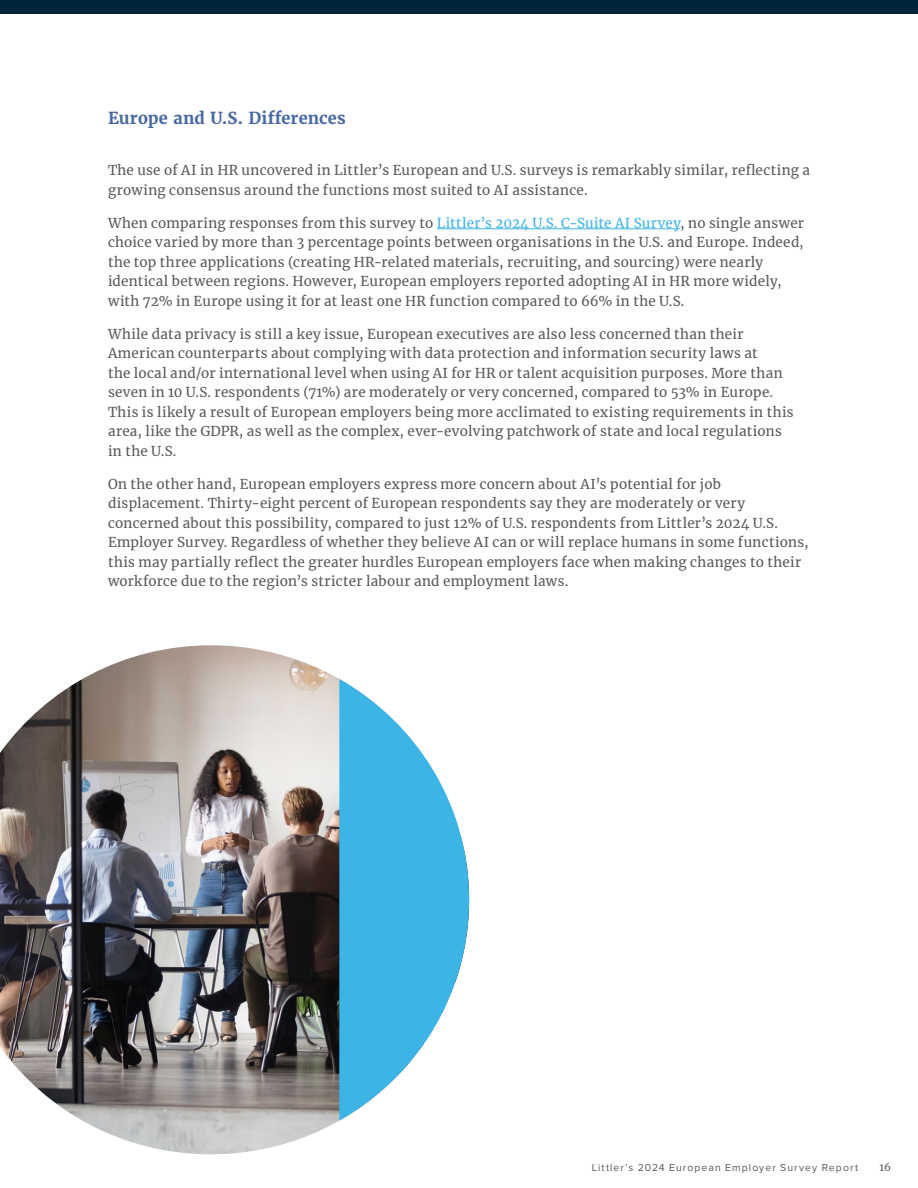
<style>
.page{position:relative;width:918px;height:1188px;background:#fff}
.page>*{position:absolute;margin:0;border:0;box-sizing:border-box;transform-origin:0 0}
.t1{font:700 16.5px "Merriweather";letter-spacing:.005em;color:#4868a1}
.t2{font:13.5px/19.5px "Merriweather";letter-spacing:.02em;color:#585a5b}
.t3{font:10.5px "Proxima Nova";letter-spacing:.1em;color:#585a5b}
.t4{font:10.5px "Merriweather";color:#58595b}
.s1{color:#3cb4e5}
.s2{color:#58595b}
</style>
<div class="page">
<div style="left:0;top:0;width:702px;height:14px;background:#00263a"></div>
<div style="left:702px;top:0;width:216px;height:14px;background:#00263a"></div>
<hr style="left:437px;top:228px;width:243px;height:1px;background:#3cb4e5">
<img style="left:0;top:645px;width:339px;height:509px">
<svg style="left:339px;top:679px;width:130px;height:442px;fill:#3cb4e5"></svg>
<p class="t1" style="left:108px;top:108px;width:239px">Europe and U.S. Differences</p>
<p class="t2" style="left:108px;top:160px;width:704px">The use of AI in HR uncovered in Littler’s European and U.S. surveys is remarkably similar, reflecting a growing consensus around the functions most suited to AI assistance.</p>
<p class="t2" style="left:108px;top:213px;width:698px">When comparing responses from this survey to <span class="s1">Littler’s 2024 U.S. C-Suite AI Survey</span><span class="s2">,</span> no single answer choice varied by more than 3 percentage points between organisations in the U.S. and Europe. Indeed, the top three applications (creating HR-related materials, recruiting, and sourcing) were nearly identical between regions. However, European employers reported adopting AI in HR more widely, with 72% in Europe using it for at least one HR function compared to 66% in the U.S.</p>
<p class="t2" style="left:108px;top:324px;width:687px">While data privacy is still a key issue, European executives are also less concerned than their American counterparts about complying with data protection and information security laws at<br>the local and/or international level when using AI for HR or talent acquisition purposes. More than seven in 10 U.S. respondents (71%) are moderately or very concerned, compared to 53% in Europe.<br>This is likely a result of European employers being more acclimated to existing requirements in this area, like the GDPR, as well as the complex, ever-evolving patchwork of state and local regulations in the U.S.</p>
<p class="t2" style="left:108px;top:474px;width:702px">On the other hand, European employers express more concern about AI’s potential for job displacement. Thirty-eight percent of European respondents say they are moderately or very concerned about this possibility, compared to just 12% of U.S. respondents from Littler’s 2024 U.S.<br>Employer Survey. Regardless of whether they believe AI can or will replace humans in some functions, this may partially reflect the greater hurdles European employers face when making changes to their workforce due to the region’s stricter labour and employment laws.</p>
<p class="t3" style="left:592px;top:1160px;width:268px">Littler’s 2024 European Employer Survey Report</p>
<p class="t4" style="left:880px;top:1160px;width:13px">16</p>
</div>
